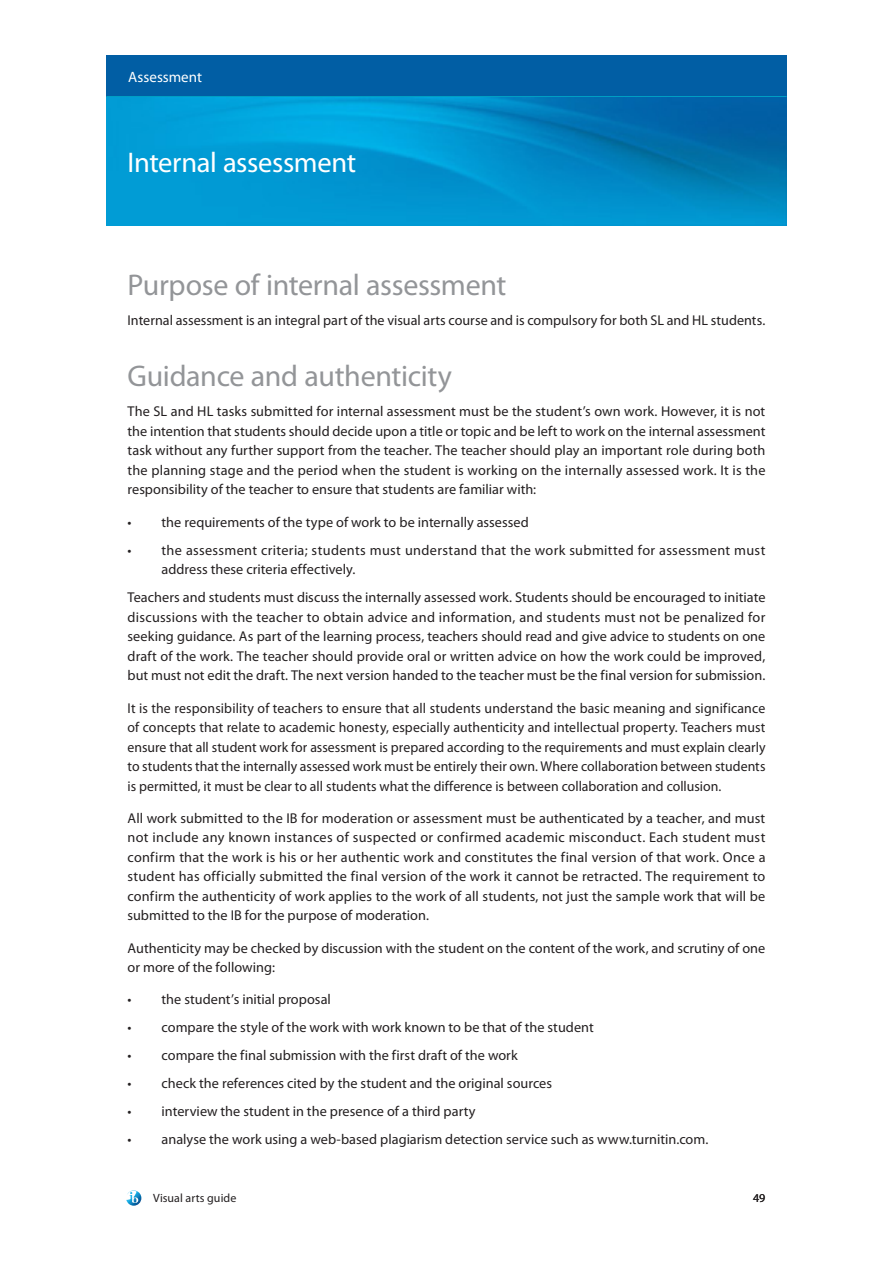
<style>
.page{position:relative;width:893px;height:1263px;background:#fff}
.page>*{position:absolute;margin:0;border:0;box-sizing:border-box;transform-origin:0 0}
.Heading_3{font:30px "Myriad Pro";letter-spacing:-.015em;color:#939598}
.Heading_2{font:28.5px "Myriad Pro";letter-spacing:-.015em;color:#fff}
.Heading_1{font:15px "Myriad Pro";color:#fff}
.Body{font:14.25px/19.5px "Myriad Pro";letter-spacing:.005em;color:#231f20;text-align:justify}
.t1{font:12px "Myriad Pro";letter-spacing:.005em;color:#231f20}
</style>
<div class="page">
<div style="left:106px;top:55px;width:681px;height:43px;background:#015ea4"></div>
<hr style="left:106px;top:96px;width:681px;height:3px;background:#00bad1">
<svg style="left:126px;top:1190px;width:15px;height:16px"></svg>
<img style="left:106px;top:98px;width:681px;height:127px">
<p class="Heading_1" style="left:128px;top:68px;width:75px">Assessment</p>
<p class="Heading_2" style="left:128px;top:145px;width:230px">Internal assessment</p>
<p class="Heading_3" style="left:128px;top:266px;width:380px">Purpose of internal assessment</p>
<p class="Body" style="left:128px;top:310px;width:639px">Internal assessment is an integral part of the visual arts course and is compulsory for both SL and HL students.</p>
<p class="Heading_3" style="left:128px;top:358px;width:326px">Guidance and authenticity</p>
<p class="Body" style="left:128px;top:402px;width:639px">The SL and HL tasks submitted for internal assessment must be the student’s own work. However, it is not the intention that students should decide upon a title or topic and be left to work on the internal assessment task without any further support from the teacher. The teacher should play an important role during both the planning stage and the period when the student is working on the internally assessed work. It is the responsibility of the teacher to ensure that students are familiar with:</p>
<p class="Body" style="left:128px;top:512px;width:403px">• the requirements of the type of work to be internally assessed</p>
<p class="Body" style="left:162px;top:540px;width:605px;text-indent:-34px">• the assessment criteria; students must understand that the work submitted for assessment must address these criteria effectively.</p>
<p class="Body" style="left:128px;top:587px;width:639px">Teachers and students must discuss the internally assessed work. Students should be encouraged to initiate discussions with the teacher to obtain advice and information, and students must not be penalized for seeking guidance. As part of the learning process, teachers should read and give advice to students on one draft of the work. The teacher should provide oral or written advice on how the work could be improved, but must not edit the draft. The next version handed to the teacher must be the final version for submission.</p>
<p class="Body" style="left:128px;top:698px;width:639px">It is the responsibility of teachers to ensure that all students understand the basic meaning and significance of concepts that relate to academic honesty, especially authenticity and intellectual property. Teachers must ensure that all student work for assessment is prepared according to the requirements and must explain clearly to students that the internally assessed work must be entirely their own. Where collaboration between students is permitted, it must be clear to all students what the difference is between collaboration and collusion.</p>
<p class="Body" style="left:128px;top:808px;width:639px">All work submitted to the IB for moderation or assessment must be authenticated by a teacher, and must not include any known instances of suspected or confirmed academic misconduct. Each student must confirm that the work is his or her authentic work and constitutes the final version of that work. Once a student has officially submitted the final version of the work it cannot be retracted. The requirement to confirm the authenticity of work applies to the work of all students, not just the sample work that will be submitted to the IB for the purpose of moderation.</p>
<p class="Body" style="left:128px;top:938px;width:639px">Authenticity may be checked by discussion with the student on the content of the work, and scrutiny of one or more of the following:</p>
<p class="Body" style="left:128px;top:989px;width:205px">• the student’s initial proposal</p>
<p class="Body" style="left:128px;top:1017px;width:468px">• compare the style of the work with work known to be that of the student</p>
<p class="Body" style="left:128px;top:1045px;width:392px">• compare the final submission with the first draft of the work</p>
<p class="Body" style="left:128px;top:1073px;width:426px">• check the references cited by the student and the original sources</p>
<p class="Body" style="left:128px;top:1101px;width:350px">• interview the student in the presence of a third party</p>
<p class="Body" style="left:128px;top:1129px;width:582px">• analyse the work using a web-based plagiarism detection service such as www.turnitin.com.</p>
<p class="t1" style="left:153px;top:1190px;width:85px">Visual arts guide</p>
<p class="t1" style="left:753px;top:1190px;width:14px">49</p>
</div>
